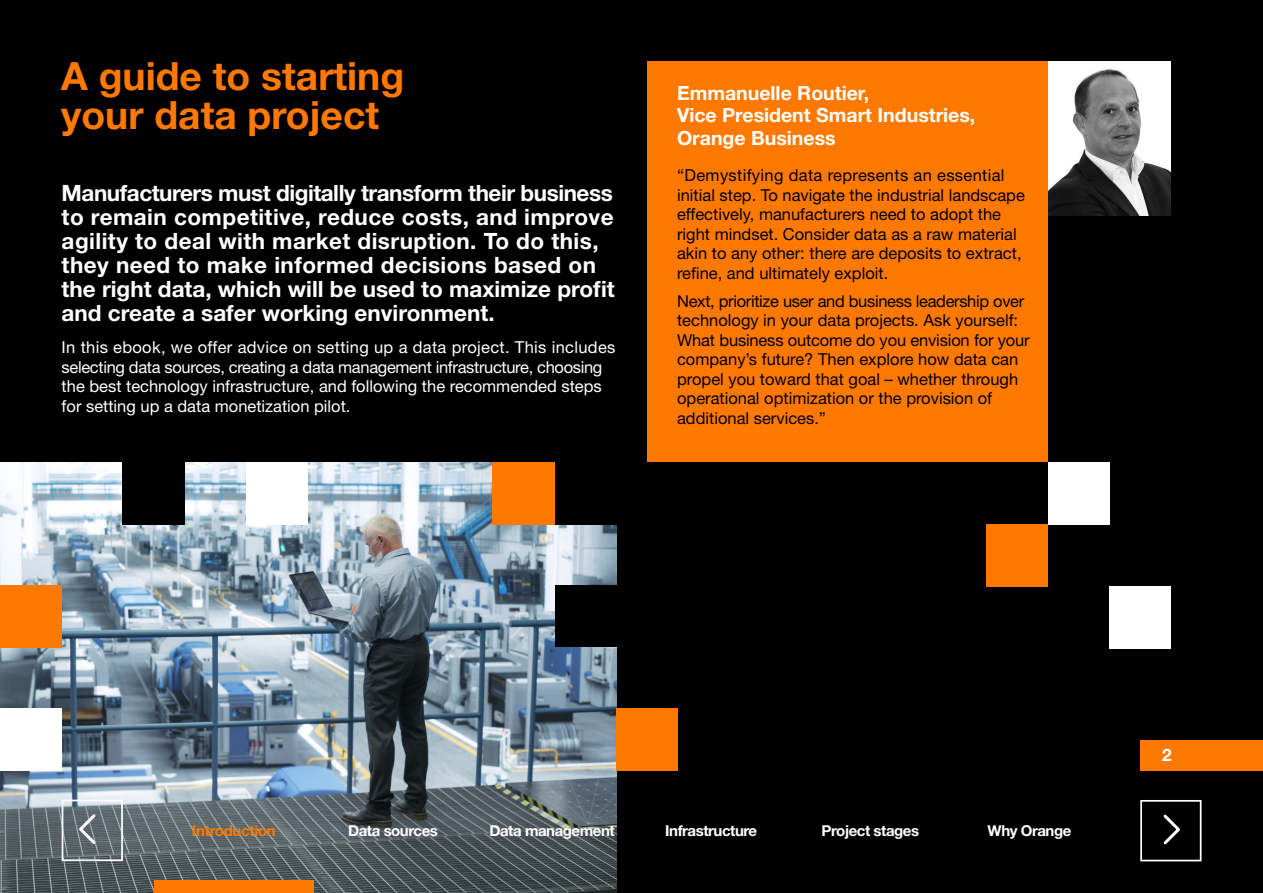
<style>
.page{position:relative;width:1263px;height:893px;background:#000}
.page>*{position:absolute;margin:0;border:0;box-sizing:border-box;transform-origin:0 0}
.t1{font:700 39px/39px "Helvetica Neue LT Std";color:#ff7900}
.t2{font:700 22.5px/24px "Helvetica Neue LT Std";color:#fff}
.t3{font:700 19.5px/22.5px "Helvetica Neue LT Std";color:#fff}
.t4{font:700 17.25px "Helvetica Neue LT Std";color:#fff}
.t5{font:16.5px/19.5px "Helvetica Neue LT Std";color:#000}
.t6{font:16.5px/19.5px "Helvetica Neue LT Std";color:#fff}
.t7{font:700 15px "Helvetica Neue LT Std";letter-spacing:-.03em;color:#fff}
.t8{font:700 15px "Helvetica Neue LT Std";letter-spacing:-.02em;color:#ff7900}
</style>
<div class="page">
<img style="left:0;top:462px;width:616px;height:431px">
<div style="left:1140px;top:740px;width:123px;height:30px;background:#ff7900"></div>
<svg style="left:1163px;top:814px;width:17px;height:31px"></svg>
<div style="left:1140px;top:800px;width:61px;height:61px;border:2px solid #fff"></div>
<svg style="left:76px;top:811px;width:22px;height:36px"></svg>
<div style="left:62px;top:800px;width:61px;height:61px;border:2px solid #fff"></div>
<div style="left:154px;top:880px;width:159px;height:13px;background:#ff7900"></div>
<img style="left:1047px;top:62px;width:124px;height:153px">
<div style="left:1048px;top:462px;width:61px;height:62px;background:#fff"></div>
<div style="left:1110px;top:587px;width:61px;height:62px;background:#fff"></div>
<div style="left:247px;top:462px;width:61px;height:62px;background:#fff"></div>
<div style="left:987px;top:524px;width:61px;height:63px;background:#ff7900"></div>
<div style="left:123px;top:444px;width:62px;height:80px;background:#000"></div>
<div style="left:555px;top:444px;width:168px;height:80px;background:#000"></div>
<div style="left:555px;top:585px;width:75px;height:62px;background:#000"></div>
<div style="left:493px;top:462px;width:62px;height:62px;background:#ff7900"></div>
<div style="left:0;top:585px;width:61px;height:62px;background:#ff7900"></div>
<div style="left:616px;top:708px;width:61px;height:62px;background:#ff7900"></div>
<div style="left:0;top:708px;width:61px;height:62px;background:#fff"></div>
<div style="left:647px;top:62px;width:400px;height:400px;background:#ff7900"></div>
<h1 class="t1" style="left:61px;top:55px;width:345px">A guide to starting your data project</h1>
<p class="t2" style="left:62px;top:180px;width:555px">Manufacturers must digitally transform their business to remain competitive, reduce costs, and improve agility to deal with market disruption. To do this, they need to make informed decisions based on the right data, which will be used to maximize profit and create a safer working environment.</p>
<p class="t6" style="left:62px;top:337px;width:555px">In this ebook, we offer advice on setting up a data project. This includes selecting data sources, creating a data management infrastructure, choosing the best technology infrastructure, and following the recommended steps for setting up a data monetization pilot.</p>
<p class="t3" style="left:677px;top:81px;width:300px">Emmanuelle Routier,<br>Vice President Smart Industries,<br>Orange Business</p>
<p class="t5" style="left:677px;top:165px;width:349px">“Demystifying data represents an essential initial step. To navigate the industrial landscape effectively, manufacturers need to adopt the right mindset. Consider data as a raw material akin to any other: there are deposits to extract, refine, and ultimately exploit.</p>
<p class="t5" style="left:677px;top:291px;width:354px">Next, prioritize user and business leadership over technology in your data projects. Ask yourself:<br>What business outcome do you envision for your company’s future? Then explore how data can propel you toward that goal – whether through operational optimization or the provision of additional services.”</p>
<p class="t8" style="left:192px;top:821px;width:85px">Introduction</p>
<p class="t7" style="left:348px;top:821px;width:91px">Data sources</p>
<p class="t7" style="left:489px;top:821px;width:127px">Data management</p>
<p class="t7" style="left:665px;top:821px;width:93px">Infrastructure</p>
<p class="t7" style="left:822px;top:821px;width:99px">Project stages</p>
<p class="t7" style="left:987px;top:821px;width:85px">Why Orange</p>
<p class="t4" style="left:1162px;top:744px;width:11px">2</p>
</div>
